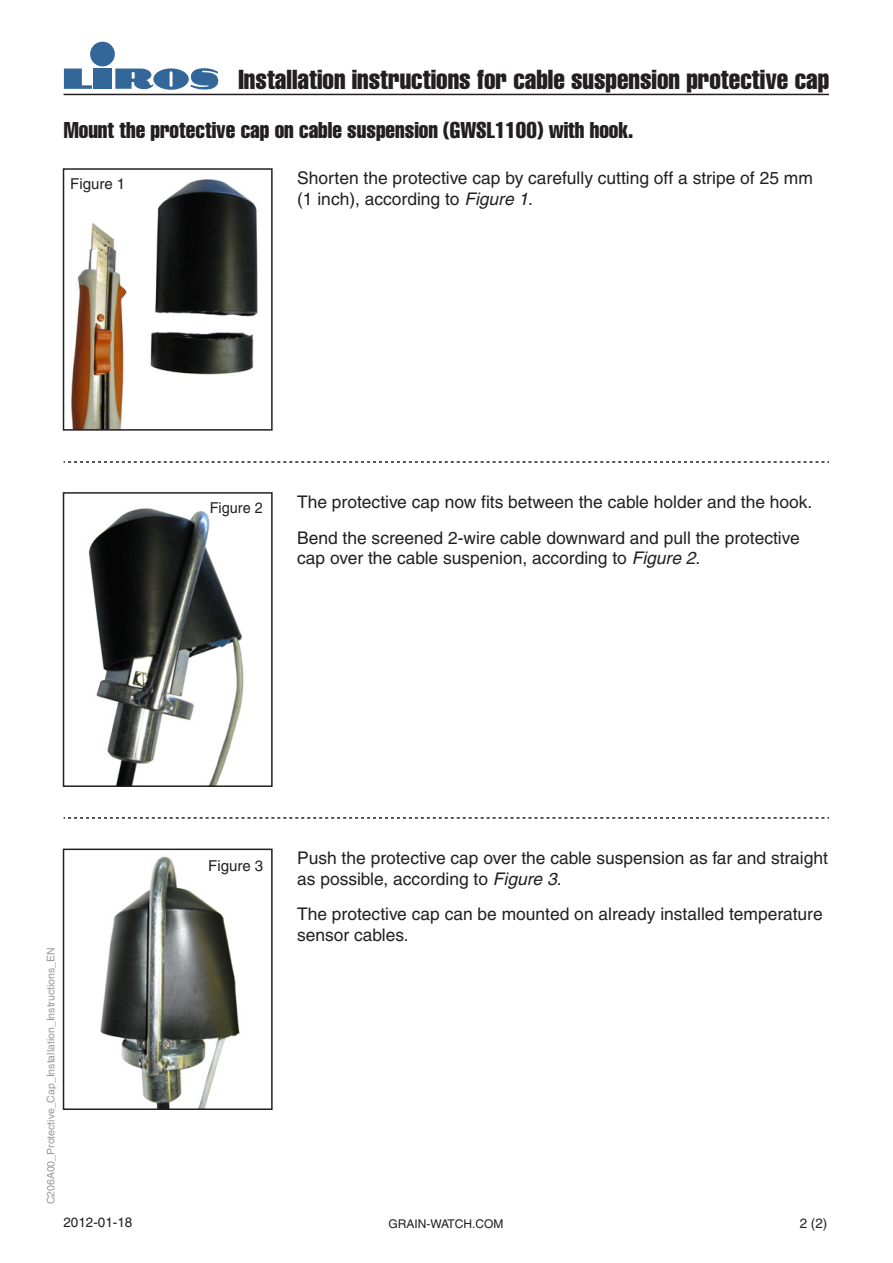
<style>
.page{position:relative;width:893px;height:1263px;background:#fff}
.page>*{position:absolute;margin:0;border:0;box-sizing:border-box;transform-origin:0 0}
.t1{font:extra-condensed 27px "Helvetica";color:#231f20}
.t2{font:extra-condensed 22.5px "Helvetica";color:#231f20}
.t3{font:17.4px/20.9px "Helvetica";color:#231f20}
.t4{font:15px "Helvetica";color:#231f20}
.t5{font:15px "Helvetica";color:#231f20;scale:.96 1}
.t6{font:13.5px "Helvetica";color:#231f20}
.t7{font:12px "Helvetica";color:#231f20}
.t8{font:10.5px "Helvetica";color:#999}
.s1{font-style:italic}
</style>
<div class="page">
<div style="left:93px;top:69px;width:19px;height:20px;background:#33679a"></div>
<svg style="left:64px;top:69px;width:28px;height:20px"></svg>
<div style="left:90px;top:42px;width:25px;height:24px;background:#33679a;border-radius:50%"></div>
<svg style="left:115px;top:68px;width:104px;height:22px"></svg>
<img style="left:100px;top:856px;width:140px;height:251px">
<img style="left:89px;top:508px;width:155px;height:276px">
<img style="left:71px;top:179px;width:187px;height:249px">
<hr style="left:64px;top:94px;width:765px;height:1px;background:#231f20">
<svg style="left:64px;top:461px;width:765px;height:2px"></svg>
<svg style="left:64px;top:817px;width:765px;height:2px"></svg>
<div style="left:63px;top:492px;width:210px;height:295px;border:2px solid #231f20"></div>
<div style="left:63px;top:848px;width:210px;height:262px;border:2px solid #231f20"></div>
<div style="left:63px;top:168px;width:210px;height:263px;border:2px solid #231f20"></div>
<h1 class="t1" style="left:238px;top:63px;width:592px">Installation instructions for cable suspension protective cap</h1>
<p class="t2" style="left:64px;top:116px;width:571px">Mount the protective cap on cable suspension (GWSL1100) with hook.</p>
<p class="t3" style="left:297px;top:168px;width:517px">Shorten the protective cap by carefully cutting off a stripe of 25 mm (1 inch), according to <span class="s1">Figure 1</span>.</p>
<p class="t4" style="left:70px;top:175px;width:57px">Figure 1</p>
<p class="t8" style="left:45px;top:1204px;width:259px;rotate:-90deg">C206A00_Protective_Cap_Installation_Instructions_EN</p>
<p class="t5" style="left:210px;top:499px;width:57px">Figure 2</p>
<p class="t3" style="left:297px;top:484px;width:517px;line-height:35.8px">The protective cap now fits between the cable holder and the hook.<br>Bend the screened 2-wire cable downward and pull the protective</p>
<p class="t3" style="left:297px;top:548px;width:405px">cap over the cable suspenion, according to <span class="s1">Figure 2</span>.</p>
<p class="t4" style="left:208px;top:856px;width:57px">Figure 3</p>
<p class="t3" style="left:297px;top:847px;width:532px">Push the protective cap over the cable suspension as far and straight as possible, according to <span class="s1">Figure 3</span>.</p>
<p class="t3" style="left:297px;top:904px;width:527px">The protective cap can be mounted on already installed temperature sensor cables.</p>
<p class="t6" style="left:63px;top:1214px;width:71px">2012-01-18</p>
<p class="t7" style="left:388px;top:1216px;width:117px">GRAIN-WATCH.COM</p>
<p class="t6" style="left:800px;top:1216px;width:29px">2 (2)</p>
</div>
